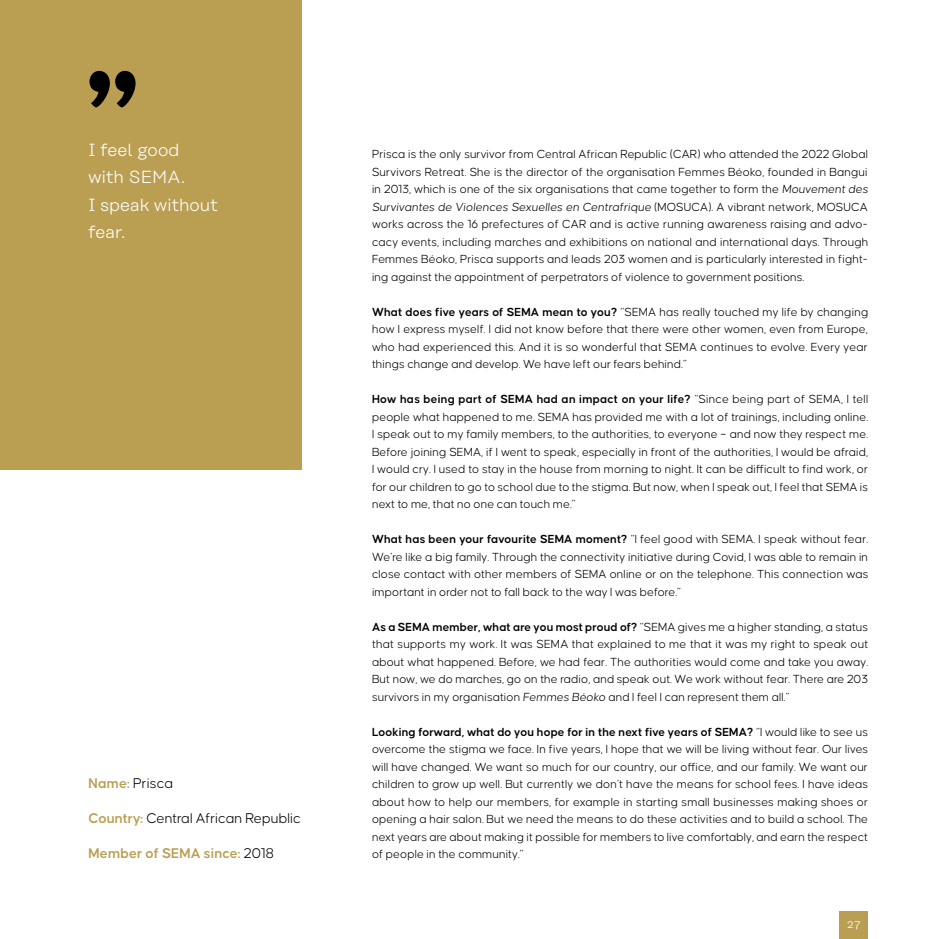
<style>
.page{position:relative;width:939px;height:939px;background:#fff}
.page>*{position:absolute;margin:0;border:0;box-sizing:border-box;transform-origin:0 0}
.t1{font:300 17.5px/27.5px "Rational Text";letter-spacing:.005em;color:#fff}
.t2{font:300 15px "Causten";color:#000}
.t3{font:600 15px "Causten";letter-spacing:.005em;color:#ba9f53}
.t4{font:300 12.5px/17.5px "Causten";letter-spacing:.005em;color:#000;text-align:justify}
.t5{font:300 11.25px "Rational Text";color:#fff}
.s1{font-style:italic}
.s2{font-weight:600}
.s3{font-weight:600;color:#ba9f53}
.s4{font-weight:300;color:#000}
</style>
<div class="page">
<div style="left:0;top:0;width:301px;height:469px;background:#ba9f53"></div>
<svg style="left:90px;top:71px;width:46px;height:36px"></svg>
<div style="left:840px;top:911px;width:28px;height:28px;background:#ba9f53"></div>
<h1 class="t1" style="left:89px;top:136px;width:131px">I feel good with SEMA.<br>I speak without fear.</h1>
<p class="t4" style="left:372px;top:146px;width:498px">Prisca is the only survivor from Central African Republic (CAR) who attended the 2022 Global Survivors Retreat. She is the director of the organisation Femmes Béoko, founded in Bangui in 2013, which is one of the six organisations that came together to form the <span class="s1">Mouvement des Survivantes de Violences Sexuelles en Centrafrique</span> (MOSUCA). A vibrant network, MOSUCA works across the 16 prefectures of CAR and is active running awareness raising and advo&shy;cacy events, including marches and exhibitions on national and international days. Through Femmes Béoko, Prisca supports and leads 203 women and is particularly interested in fight&shy;ing against the appointment of perpetrators of violence to government positions.</p>
<p class="t4" style="left:372px;top:303px;width:498px"><span class="s2">What does five years of SEMA mean to you?</span> “SEMA has really touched my life by changing how I express myself. I did not know before that there were other women, even from Europe, who had experienced this. And it is so wonderful that SEMA continues to evolve. Every year things change and develop. We have left our fears behind.”</p>
<p class="t4" style="left:372px;top:391px;width:498px"><span class="s2">How has being part of SEMA had an impact on your life?</span> “Since being part of SEMA, I tell people what happened to me. SEMA has provided me with a lot of trainings, including online.<br>I speak out to my family members, to the authorities, to everyone – and now they respect me.<br>Before joining SEMA, if I went to speak, especially in front of the authorities, I would be afraid, I would cry. I used to stay in the house from morning to night. It can be difficult to find work, or for our children to go to school due to the stigma. But now, when I speak out, I feel that SEMA is next to me, that no one can touch me.”</p>
<p class="t4" style="left:372px;top:531px;width:498px"><span class="s2">What has been your favourite SEMA moment?</span> “I feel good with SEMA. I speak without fear.<br>We’re like a big family. Through the connectivity initiative during Covid, I was able to remain in close contact with other members of SEMA online or on the telephone. This connection was important in order not to fall back to the way I was before.”</p>
<p class="t4" style="left:372px;top:618px;width:498px"><span class="s2">As a SEMA member, what are you most proud of?</span> “SEMA gives me a higher standing, a status that supports my work. It was SEMA that explained to me that it was my right to speak out about what happened. Before, we had fear. The authorities would come and take you away.<br>But now, we do marches, go on the radio, and speak out. We work without fear. There are 203 survivors in my organisation <span class="s1">Femmes Béoko</span> and I feel I can represent them all.”</p>
<p class="t4" style="left:372px;top:723px;width:498px"><span class="s2">Looking forward, what do you hope for in the next five years of SEMA?</span> “I would like to see us overcome the stigma we face. In five years, I hope that we will be living without fear. Our lives will have changed. We want so much for our country, our office, and our family. We want our children to grow up well. But currently we don’t have the means for school fees. I have ideas about how to help our members, for example in starting small businesses making shoes or opening a hair salon. But we need the means to do these activities and to build a school. The next years are about making it possible for members to live comfortably, and earn the respect of people in the community.”</p>
<p class="t2" style="left:89px;top:776px;width:86px"><span class="s3">Name:</span> Prisca</p>
<p class="t2" style="left:89px;top:811px;width:214px"><span class="s3">Country:</span> Central African Republic</p>
<p class="t3" style="left:89px;top:845px;width:187px">Member of SEMA since: <span class="s4">2018</span></p>
<p class="t5" style="left:847px;top:918px;width:14px">27</p>
</div>
